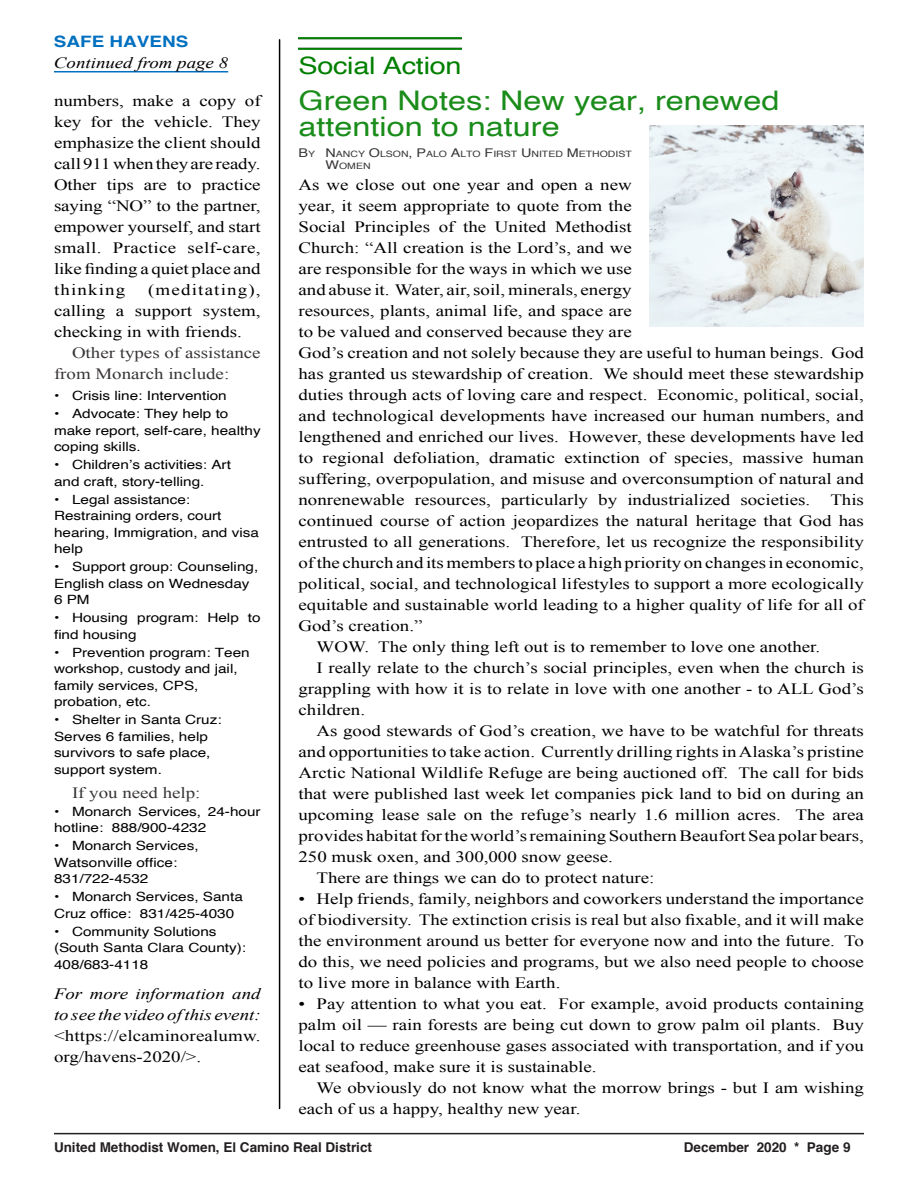
<style>
.page{position:relative;width:918px;height:1188px;background:#fff}
.page>*{position:absolute;margin:0;border:0;box-sizing:border-box;transform-origin:0 0}
.t1{font:27px/25.5px "Helvetica";color:#1a8c1a;scale:1.2 1}
.t2{font:24px "Helvetica";letter-spacing:-.01em;color:#007f00;scale:1.2 1}
.t3{font:15.75px/21px "Times New Roman";color:#000;text-align:justify;scale:1.2 1}
.t4{font:italic 15.75px/21px "Times New Roman";color:#000;scale:1.2 1}
.t5{font:15.75px/21px "Times New Roman";color:#393536;scale:1.2 1}
.t6{font:700 15.75px "Helvetica";color:#0070c0;scale:1.2 1}
.t7{font:700 13.5px "Helvetica";color:#231f20}
.t8{font:12.75px/16.5px "Helvetica";color:#000;scale:1.2 1}
.t9{font:8.7px/12px "Helvetica";color:#393536;scale:1.2 1}
.s1{font-size:12px}
</style>
<div class="page">
<img style="left:299px;top:38px;width:162px;height:12px">
<hr style="left:54px;top:1133px;width:810px;height:1px;background:#231f20">
<hr style="left:54px;top:71px;width:174px;height:1px;background:#0070c0">
<img style="left:650px;top:125px;width:214px;height:201px">
<hr style="left:279px;top:40px;width:1px;height:1068px;background:#000">
<p class="t6" style="left:54px;top:36px;width:114px">SAFE HAVENS</p>
<p class="t4" style="left:54px;top:54px;width:147px">Continued from page 8</p>
<h2 class="t2" style="left:299px;top:56px;width:137px">Social Action</h2>
<h1 class="t1" style="left:299px;top:90px;width:402px">Green Notes: New year, renewed attention to nature</h1>
<p class="t9" style="left:326px;top:148px;width:257px;text-indent:-27px"><span class="s1">B</span>Y <span class="s1">N</span>ANCY <span class="s1">O</span>LSON<span class="s1">, P</span>ALO <span class="s1">A</span>LTO <span class="s1">F</span>IRST <span class="s1">U</span>NITED <span class="s1">M</span>ETHODIST<br><span class="s1">W</span>OMEN</p>
<p class="t3" style="left:299px;top:175px;width:473px;text-align:left">As we close out one year and open a new<br>year, it seem appropriate to quote from the<br>Social Principles of the United Methodist<br>Church: “All creation is the Lord’s, and we<br>are responsible for the ways in which we use<br>and abuse it. Water, air, soil, minerals, energy<br>resources, plants, animal life, and space are<br>to be valued and conserved because they are<br>God’s creation and not solely because they are useful to human beings. God has granted us stewardship of creation. We should meet these stewardship duties through acts of loving care and respect. Economic, political, social, and technological developments have increased our human numbers, and lengthened and enriched our lives. However, these developments have led to regional defoliation, dramatic extinction of species, massive human suffering, overpopulation, and misuse and overconsumption of natural and nonrenewable resources, particularly by industrialized societies.</p>
<p class="t3" style="left:54px;top:92px;width:174px">numbers, make a copy of key for the vehicle. They emphasize the client should call 911 whenthey are ready.<br>Other tips are to practice saying “NO” to the partner, empower yourself, and start small. Practice self-care, like finding a quiet place and thinking</p>
<p class="t3" style="left:54px;top:281px;width:174px;text-indent:94px">(meditating), calling a support system, checking in with friends.</p>
<p class="t5" style="left:54px;top:344px;width:174px;text-indent:18px">Other types of assistance from Monarch include:</p>
<p class="t8" style="left:54px;top:388px;width:145px">• Crisis line: Intervention</p>
<p class="t8" style="left:54px;top:406px;width:174px">• Advocate: They help to make report, self-care, healthy coping skills.</p>
<p class="t8" style="left:54px;top:457px;width:149px">• Children’s activities: Art and craft, story-telling.</p>
<p class="t8" style="left:54px;top:492px;width:172px">• Legal assistance:<br>Restraining orders, court hearing, Immigration, and visa help</p>
<p class="t8" style="left:54px;top:559px;width:172px">• Support group: Counseling,<br>English class on Wednesday<br>6 PM</p>
<p class="t8" style="left:54px;top:610px;width:174px">• Housing program: Help to find housing</p>
<p class="t8" style="left:54px;top:645px;width:165px">• Prevention program: Teen workshop, custody and jail, family services, CPS, probation, etc.</p>
<p class="t8" style="left:54px;top:712px;width:141px">• Shelter in Santa Cruz:<br>Serves 6 families, help survivors to safe place, support system.</p>
<p class="t5" style="left:72px;top:784px;width:109px">If you need help:</p>
<p class="t8" style="left:54px;top:804px;width:174px">• Monarch Services, 24-hour hotline: 888/900-4232</p>
<p class="t8" style="left:54px;top:838px;width:122px">• Monarch Services,<br>Watsonville office:<br>831/722-4532</p>
<p class="t8" style="left:54px;top:889px;width:159px">• Monarch Services, Santa<br>Cruz office: 831/425-4030</p>
<p class="t8" style="left:54px;top:924px;width:162px">• Community Solutions (South Santa Clara County):<br>408/683-4118</p>
<p class="t4" style="left:54px;top:985px;width:174px">For more information and to seethe video ofthis event:</p>
<p class="t3" style="left:54px;top:1027px;width:174px">&lt;https://elcaminorealumw. org/havens-2020/&gt;.</p>
<p class="t3" style="left:830px;top:490px;width:29px">This</p>
<p class="t3" style="left:299px;top:511px;width:473px">continued course of action jeopardizes the natural heritage that God has</p>
<p class="t3" style="left:299px;top:532px;width:473px">entrusted to all generations. Therefore, let us recognize the responsibility</p>
<p class="t3" style="left:299px;top:553px;width:473px">ofthe church andits membersto place a high priority on changesin economic,</p>
<p class="t3" style="left:299px;top:574px;width:473px">political, social, and technological lifestyles to support a more ecologically</p>
<p class="t3" style="left:299px;top:595px;width:473px">equitable and sustainable world leading to a higher quality of life for all of</p>
<p class="t3" style="left:299px;top:616px;width:105px">God’s creation.”</p>
<p class="t3" style="left:317px;top:637px;width:421px">WOW. The only thing left out is to remember to love one another.</p>
<p class="t3" style="left:317px;top:658px;width:458px">I really relate to the church’s social principles, even when the church is</p>
<p class="t3" style="left:299px;top:679px;width:473px">grappling with how it is to relate in love with one another - to ALL God’s</p>
<p class="t3" style="left:299px;top:700px;width:57px">children.</p>
<p class="t3" style="left:317px;top:721px;width:458px">As good stewards of God’s creation, we have to be watchful for threats</p>
<p class="t3" style="left:299px;top:742px;width:473px">and opportunities to take action. Currently drilling rights inAlaska’s pristine</p>
<p class="t3" style="left:299px;top:763px;width:473px">Arctic National Wildlife Refuge are being auctioned off. The call for bids</p>
<p class="t3" style="left:299px;top:784px;width:473px">that were published last week let companies pick land to bid on during an</p>
<p class="t3" style="left:299px;top:805px;width:473px">upcoming lease sale on the refuge’s nearly 1.6 million acres. The area</p>
<p class="t3" style="left:299px;top:826px;width:473px">provides habitat forthe world’s remaining Southern Beaufort Sea polar bears,</p>
<p class="t3" style="left:299px;top:847px;width:264px">250 musk oxen, and 300,000 snow geese.</p>
<p class="t3" style="left:317px;top:868px;width:283px">There are things we can do to protect nature:</p>
<p class="t3" style="left:299px;top:889px;width:473px">• Help friends, family, neighbors and coworkers understand the importance of biodiversity. The extinction crisis is real but also fixable, and it will make the environment around us better for everyone now and into the future. To do this, we need policies and programs, but we also need people to choose to live more in balance with Earth.</p>
<p class="t3" style="left:299px;top:994px;width:473px">• Pay attention to what you eat. For example, avoid products containing palm oil — rain forests are being cut down to grow palm oil plants. Buy local to reduce greenhouse gases associated with transportation, and if you eat seafood, make sure it is sustainable.</p>
<p class="t3" style="left:299px;top:1078px;width:473px;text-indent:18px">We obviously do not know what the morrow brings - but I am wishing each of us a happy, healthy new year.</p>
<p class="t7" style="left:54px;top:1142px;width:320px">United Methodist Women, El Camino Real District</p>
<p class="t7" style="left:684px;top:1142px;width:168px">December 2020 * Page 9</p>
</div>
